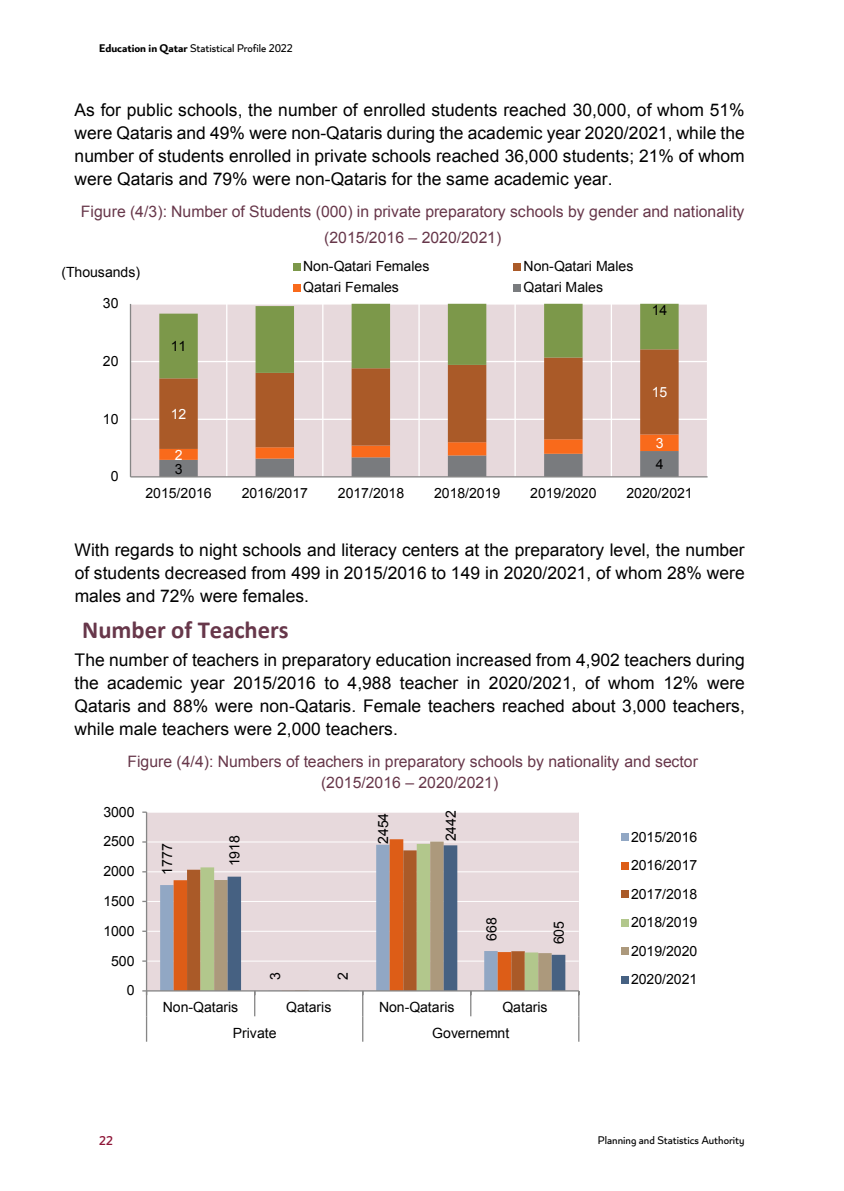
<style>
.page{position:relative;width:844px;height:1191px;background:#fff}
.page>*{position:absolute;margin:0;border:0;box-sizing:border-box;transform-origin:0 0}
.t1{font:700 24.5px "Calibri";color:#67374a}
.t2{font:17.5px/23.1px "Arial";color:#000;text-align:justify}
.t3{font:15.75px/26.1px "Arial";letter-spacing:.005em;color:#67374a;text-align:center}
.t4{font:14.17px "Arial";letter-spacing:-.005em;color:#000}
.t5{font:14px/28.3px "Arial";letter-spacing:-.005em;color:#000;text-align:justify}
.t6{font:14px "Arial";color:#fff}
.t7{font:500 14px "Lusail";color:#8e1537}
.t8{font:12.25px "Lusail";color:#000}
.s1{font-weight:700}
</style>
<div class="page">
<div style="left:130px;top:304px;width:577px;height:173px;background:#e7d9dc"></div>
<hr style="left:130px;top:419px;width:577px;height:1px;background:#fff">
<hr style="left:130px;top:361px;width:577px;height:1px;background:#fff">
<hr style="left:706px;top:304px;width:2px;height:173px;background:#fff">
<svg style="left:159px;top:449px;width:519px;height:27px"></svg>
<svg style="left:159px;top:378px;width:519px;height:71px"></svg>
<svg style="left:159px;top:304px;width:519px;height:74px"></svg>
<hr style="left:130px;top:304px;width:1px;height:173px;background:#868686">
<hr style="left:130px;top:476px;width:577px;height:1px;background:#868686">
<div style="left:293px;top:263px;width:7px;height:7px;background:#7c984a"></div>
<div style="left:513px;top:263px;width:7px;height:7px;background:#aa5a28"></div>
<div style="left:293px;top:284px;width:7px;height:7px;background:#f96a1b"></div>
<div style="left:513px;top:284px;width:7px;height:7px;background:#797b7e"></div>
<div style="left:146px;top:812px;width:432px;height:179px;background:#e7d9dc"></div>
<hr style="left:146px;top:960px;width:432px;height:1px;background:#fff">
<hr style="left:146px;top:930px;width:432px;height:1px;background:#fff">
<hr style="left:146px;top:901px;width:432px;height:1px;background:#fff">
<hr style="left:146px;top:871px;width:432px;height:1px;background:#fff">
<hr style="left:146px;top:841px;width:432px;height:1px;background:#fff">
<svg style="left:160px;top:871px;width:13px;height:119px;background:#9cadc7"></svg>
<svg style="left:173px;top:839px;width:231px;height:151px;fill:#dd5d17"></svg>
<svg style="left:187px;top:850px;width:13px;height:140px;background:#b26c41"></svg>
<svg style="left:200px;top:844px;width:14px;height:146px;fill:#b2c78c"></svg>
<svg style="left:214px;top:841px;width:337px;height:149px"></svg>
<svg style="left:227px;top:845px;width:338px;height:145px"></svg>
<hr style="left:146px;top:812px;width:1px;height:179px;background:#868686">
<hr style="left:146px;top:990px;width:432px;height:1px;background:#868686">
<svg style="left:254px;top:991px;width:1px;height:25px"></svg>
<svg style="left:470px;top:991px;width:1px;height:25px"></svg>
<svg style="left:142px;top:990px;width:5px;height:51px"></svg>
<svg style="left:362px;top:991px;width:1px;height:50px"></svg>
<svg style="left:578px;top:991px;width:1px;height:50px"></svg>
<div style="left:620px;top:834px;width:8px;height:7px;background:#91a7c4"></div>
<div style="left:620px;top:862px;width:8px;height:7px;background:#dd5d17"></div>
<div style="left:620px;top:890px;width:8px;height:8px;background:#aa5a28"></div>
<div style="left:620px;top:919px;width:8px;height:7px;background:#b2c78c"></div>
<div style="left:620px;top:947px;width:8px;height:7px;background:#ac997c"></div>
<div style="left:620px;top:976px;width:8px;height:7px;background:#466182"></div>
<p class="t8" style="left:99px;top:41px;width:195px"><span class="s1">Education in Qatar</span> Statistical Profile 2022</p>
<p class="t2" style="left:75px;top:98px;width:671px">As for public schools, the number of enrolled students reached 30,000, of whom 51% were Qataris and 49% were non-Qataris during the academic year 2020/2021, while the number of students enrolled in private schools reached 36,000 students; 21% of whom were Qataris and 79% were non-Qataris for the same academic year.</p>
<p class="t3" style="left:81px;top:199px;width:664px">Figure (4/3): Number of Students (000) in private preparatory schools by gender and nationality (2015/2016 – 2020/2021)</p>
<p class="t5" style="left:61px;top:258px;width:80px">(Thousands(</p>
<p class="t5" style="left:103px;top:289px;width:17px">30</p>
<p class="t5" style="left:103px;top:347px;width:17px">20</p>
<p class="t5" style="left:103px;top:405px;width:17px">10</p>
<p class="t5" style="left:111px;top:462px;width:9px">0</p>
<p class="t5" style="left:171px;top:332px;width:17px">11</p>
<p class="t6" style="left:171px;top:405px;width:17px">12</p>
<p class="t5" style="left:303px;top:252px;width:128px">Non-Qatari Females</p>
<p class="t5" style="left:523px;top:252px;width:111px">Non-Qatari Males</p>
<p class="t5" style="left:303px;top:273px;width:97px">Qatari Females</p>
<p class="t5" style="left:523px;top:273px;width:81px">Qatari Males</p>
<p class="t5" style="left:651px;top:296px;width:17px">14</p>
<p class="t6" style="left:651px;top:383px;width:17px">15</p>
<p class="t6" style="left:655px;top:434px;width:9px">3</p>
<p class="t6" style="left:175px;top:445px;width:9px">2</p>
<p class="t5" style="left:175px;top:455px;width:9px">3</p>
<p class="t5" style="left:655px;top:450px;width:9px">4</p>
<p class="t5" style="left:145px;top:479px;width:68px">2015/2016</p>
<p class="t5" style="left:242px;top:479px;width:68px">2016/2017</p>
<p class="t5" style="left:338px;top:479px;width:68px">2017/2018</p>
<p class="t5" style="left:434px;top:479px;width:68px">2018/2019</p>
<p class="t5" style="left:530px;top:479px;width:68px">2019/2020</p>
<p class="t5" style="left:626px;top:479px;width:68px">2020/2021</p>
<p class="t2" style="left:75px;top:538px;width:671px">With regards to night schools and literacy centers at the preparatory level, the number of students decreased from 499 in 2015/2016 to 149 in 2020/2021, of whom 28% were males and 72% were females.</p>
<h1 class="t1" style="left:82px;top:612px;width:208px">Number of Teachers</h1>
<p class="t2" style="left:75px;top:648px;width:671px">The number of teachers in preparatory education increased from 4,902 teachers during the academic year 2015/2016 to 4,988 teacher in 2020/2021, of whom 12% were Qataris and 88% were non-Qataris. Female teachers reached about 3,000 teachers, while male teachers were 2,000 teachers.</p>
<p class="t3" style="left:127px;top:751px;width:572px;line-height:20.8px">Figure (4/4): Numbers of teachers in preparatory schools by nationality and sector (2015/2016 – 2020/2021)</p>
<p class="t4" style="left:103px;top:802px;width:33px">3000</p>
<p class="t5" style="left:103px;top:827px;width:33px">2500</p>
<p class="t5" style="left:103px;top:857px;width:33px">2000</p>
<p class="t5" style="left:103px;top:887px;width:33px">1500</p>
<p class="t5" style="left:103px;top:917px;width:33px">1000</p>
<p class="t5" style="left:111px;top:946px;width:25px">500</p>
<p class="t5" style="left:127px;top:976px;width:9px">0</p>
<p class="t4" style="left:158px;top:874px;width:33px;rotate:-90deg">1777</p>
<p class="t5" style="left:220px;top:866px;width:33px;rotate:-90deg">1918</p>
<p class="t5" style="left:261px;top:980px;width:9px;rotate:-90deg">3</p>
<p class="t4" style="left:374px;top:844px;width:33px;rotate:-90deg">2454</p>
<p class="t5" style="left:328px;top:980px;width:9px;rotate:-90deg">2</p>
<p class="t5" style="left:437px;top:841px;width:33px;rotate:-90deg">2442</p>
<p class="t5" style="left:477px;top:940px;width:25px;rotate:-90deg">668</p>
<p class="t5" style="left:544px;top:944px;width:25px;rotate:-90deg">605</p>
<p class="t5" style="left:163px;top:993px;width:77px">Non-Qataris</p>
<p class="t5" style="left:286px;top:993px;width:47px">Qataris</p>
<p class="t5" style="left:379px;top:993px;width:77px">Non-Qataris</p>
<p class="t5" style="left:502px;top:993px;width:47px">Qataris</p>
<p class="t5" style="left:233px;top:1018px;width:45px">Private</p>
<p class="t5" style="left:432px;top:1018px;width:78px">Governemnt</p>
<p class="t5" style="left:631px;top:823px;width:68px">2015/2016<br>2016/2017<br>2017/2018<br>2018/2019<br>2019/2020<br>2020/2021</p>
<p class="t7" style="left:99px;top:1132px;width:15px">22</p>
<p class="t8" style="left:597px;top:1132px;width:148px">Planning and Statistics Authority</p>
</div>
